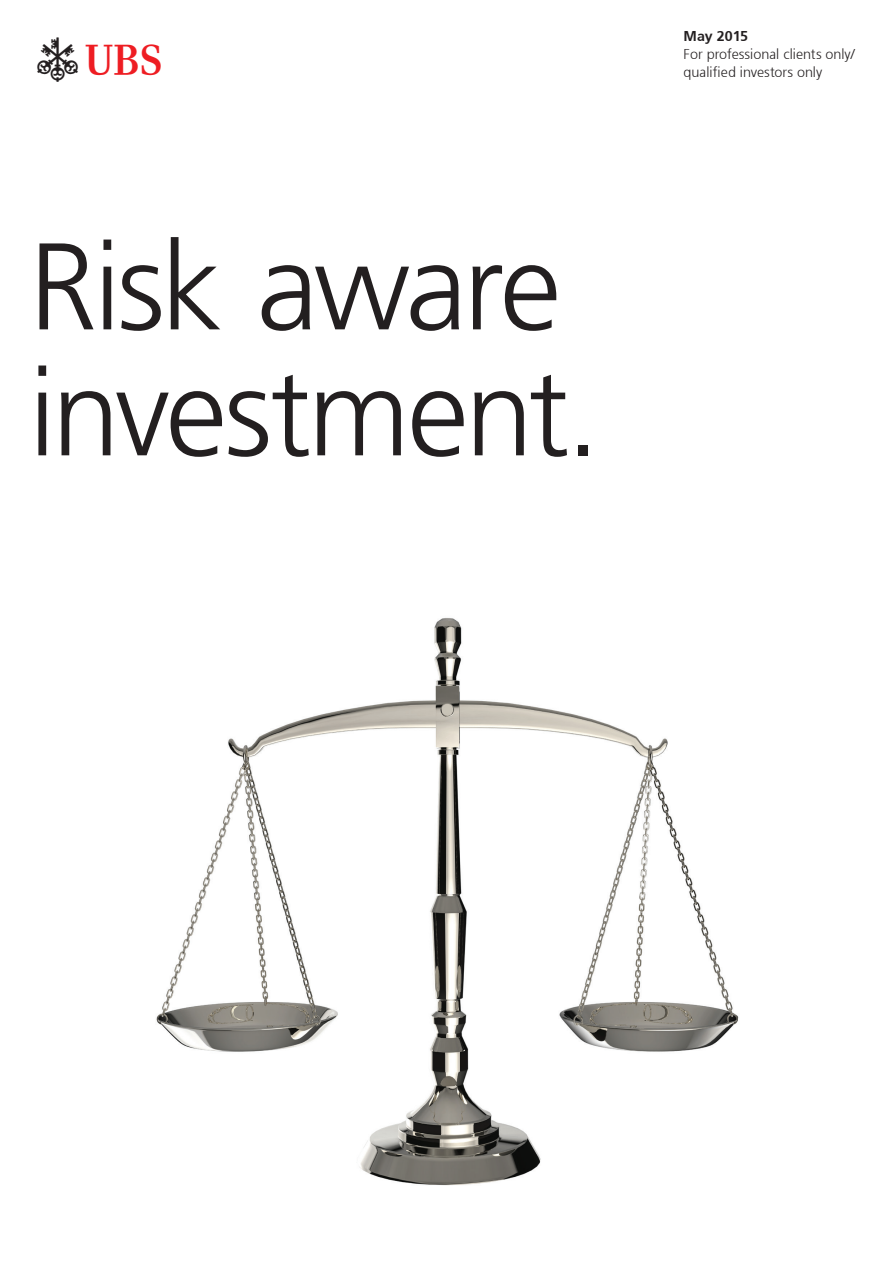
<style>
.page{position:relative;width:893px;height:1263px;background:#fff}
.page>*{position:absolute;margin:0;border:0;box-sizing:border-box;transform-origin:0 0}
.t1{font:300 123px/126px "Frutiger 45";letter-spacing:-.03em;color:#231f20}
.t2{font:44.55px "UB Ssemiextra";color:#231f20}
.t3{font:300 14.25px/18px "Frutiger 45";color:#231f20}
.t4{font:300 14.25px "Frutiger 45";letter-spacing:-.01em;color:#231f20}
.s1{font-size:30.75px;color:#ee1d23}
</style>
<div class="page">
<img style="left:156px;top:618px;width:583px;height:568px">
<h2 class="t2" style="left:38px;top:37px;width:125px">a<span class="s1">b</span></h2>
<h1 class="t1" style="left:29px;top:223px;width:573px">Risk aware investment.</h1>
<p class="t4" style="left:684px;top:27px;width:66px">May 2015</p>
<p class="t3" style="left:684px;top:45px;width:173px">For professional clients only/ qualified investors only</p>
</div>
